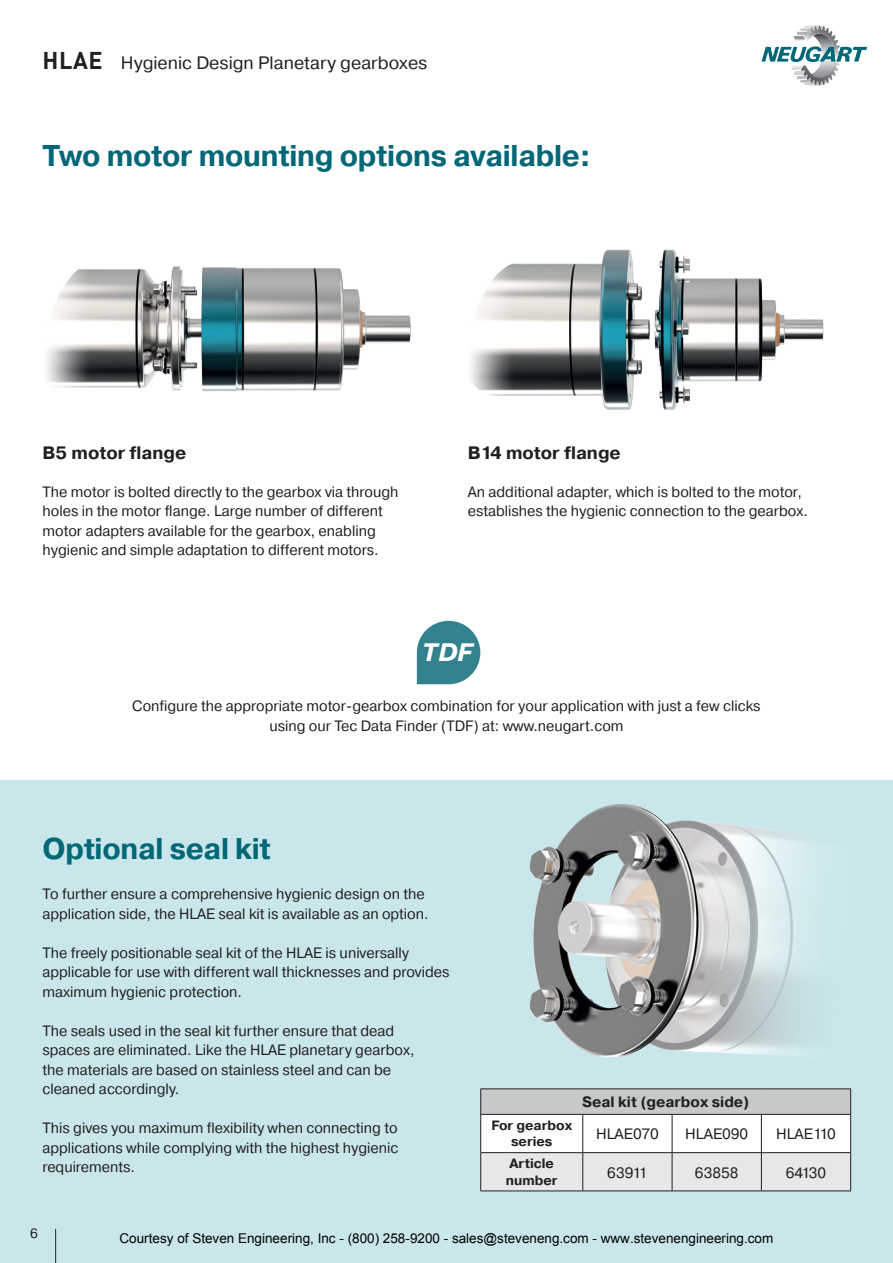
<style>
.page{position:relative;width:893px;height:1263px;background:#fff}
.page>*{position:absolute;margin:0;border:0;box-sizing:border-box;transform-origin:0 0}
.t1{font:700 30px "Pragmatica";letter-spacing:-.01em;color:#006777}
.t2{font:italic 700 25.35px "Pragmatica";color:#fff}
.t3{font:18px "Pragmatica";color:#231f20}
.t4{font:700 18px "Pragmatica";color:#231f20}
.t5{font:15px/19.5px "Pragmatica";color:#231f20}
._06Tab-normal{font:15px "Pragmatica";color:#231f20}
._04Tab-Headline{font:700 15px "Pragmatica";color:#231f20}
.t6{font:13.5px "Arial";color:#000}
._06Tab-normal-2{font:700 13.5px/16.2px "Pragmatica";color:#231f20;text-align:center}
.t7{font:13.5px "Pragmatica";color:#231f20}
.s1{font-family:"DIN Pro";font-weight:700;font-size:24px}
</style>
<div class="page">
<div style="left:0;top:780px;width:893px;height:483px;background:#c9e7ea"></div>
<img style="left:46px;top:266px;width:365px;height:126px">
<img style="left:529px;top:804px;width:323px;height:296px">
<img style="left:470px;top:249px;width:354px;height:161px">
<svg style="left:417px;top:621px;width:63px;height:63px"></svg>
<hr style="left:480px;top:1088px;width:103px;height:1px;background:#231f20">
<hr style="left:583px;top:1088px;width:89px;height:1px;background:#231f20">
<hr style="left:672px;top:1088px;width:89px;height:1px;background:#231f20">
<hr style="left:761px;top:1088px;width:90px;height:1px;background:#231f20">
<svg style="left:480px;top:1089px;width:371px;height:102px"></svg>
<hr style="left:480px;top:1114px;width:103px;height:1px;background:#231f20">
<hr style="left:583px;top:1114px;width:89px;height:1px;background:#231f20">
<hr style="left:672px;top:1114px;width:89px;height:1px;background:#231f20">
<hr style="left:761px;top:1114px;width:90px;height:1px;background:#231f20">
<hr style="left:480px;top:1114px;width:1px;height:38px;background:#231f20">
<hr style="left:582px;top:1114px;width:1px;height:38px;background:#231f20">
<hr style="left:672px;top:1114px;width:1px;height:38px;background:#231f20">
<hr style="left:761px;top:1114px;width:1px;height:38px;background:#231f20">
<hr style="left:850px;top:1114px;width:1px;height:38px;background:#231f20">
<hr style="left:480px;top:1152px;width:103px;height:1px;background:#231f20">
<hr style="left:480px;top:1153px;width:1px;height:38px;background:#231f20">
<hr style="left:583px;top:1152px;width:89px;height:1px;background:#231f20">
<hr style="left:582px;top:1153px;width:1px;height:38px;background:#231f20">
<hr style="left:672px;top:1152px;width:89px;height:1px;background:#231f20">
<hr style="left:672px;top:1153px;width:1px;height:38px;background:#231f20">
<hr style="left:761px;top:1152px;width:90px;height:1px;background:#231f20">
<hr style="left:761px;top:1153px;width:1px;height:38px;background:#231f20">
<hr style="left:850px;top:1153px;width:1px;height:38px;background:#231f20">
<hr style="left:480px;top:1191px;width:103px;height:1px;background:#231f20">
<hr style="left:583px;top:1191px;width:89px;height:1px;background:#231f20">
<hr style="left:672px;top:1191px;width:89px;height:1px;background:#231f20">
<hr style="left:761px;top:1191px;width:90px;height:1px;background:#231f20">
<svg style="left:761px;top:26px;width:106px;height:60px"></svg>
<hr style="left:55px;top:1229px;width:1px;height:34px;background:#231f20">
<p class="t3" style="left:43px;top:52px;width:386px"><span class="s1">HLAE</span> Hygienic Design Planetary gearboxes</p>
<p class="t1" style="left:43px;top:136px;width:550px">Two motor mounting options available:</p>
<p class="t4" style="left:43px;top:441px;width:145px">B5 motor flange</p>
<p class="t5" style="left:43px;top:482px;width:357px">The motor is bolted directly to the gearbox via through holes in the motor flange. Large number of different motor adapters available for the gearbox, enabling hygienic and simple adaptation to different motors.</p>
<p class="t4" style="left:468px;top:441px;width:155px">B14 motor flange</p>
<p class="t5" style="left:468px;top:482px;width:342px">An additional adapter, which is bolted to the motor, establishes the hygienic connection to the gearbox.</p>
<p class="t2" style="left:422px;top:637px;width:52px">T DF</p>
<p class="t5" style="left:132px;top:697px;width:630px">Configure the appropriate motor-gearbox combination for your application with just a few clicks</p>
<p class="t5" style="left:269px;top:716px;width:356px">using our Tec Data Finder (TDF) at: www.neugart.com</p>
<p class="t1" style="left:43px;top:829px;width:230px">Optional seal kit</p>
<p class="t5" style="left:43px;top:885px;width:388px">To further ensure a comprehensive hygienic design on the application side, the HLAE seal kit is available as an option.</p>
<p class="t5" style="left:43px;top:943px;width:408px">The freely positionable seal kit of the HLAE is universally applicable for use with different wall thicknesses and provides maximum hygienic protection.</p>
<p class="t5" style="left:43px;top:1021px;width:374px">The seals used in the seal kit further ensure that dead spaces are eliminated. Like the HLAE planetary gearbox, the materials are based on stainless steel and can be cleaned accordingly.</p>
<p class="t5" style="left:43px;top:1119px;width:357px;text-align:justify">This gives you maximum flexibility when connecting to applications while complying with the highest hygienic requirements.</p>
<p class="_04Tab-Headline" style="left:582px;top:1092px;width:169px">Seal kit (gearbox side)</p>
<p class="_06Tab-normal-2" style="left:491px;top:1117px;width:82px">For gearbox series</p>
<p class="_06Tab-normal" style="left:596px;top:1125px;width:64px">HLAE070</p>
<p class="_06Tab-normal" style="left:685px;top:1125px;width:65px">HLAE090</p>
<p class="_06Tab-normal" style="left:776px;top:1125px;width:61px">HLAE110</p>
<p class="_06Tab-normal-2" style="left:510px;top:1156px;width:46px">Article</p>
<p class="_06Tab-normal-2" style="left:506px;top:1172px;width:53px">number</p>
<p class="_06Tab-normal" style="left:607px;top:1163px;width:42px">63911</p>
<p class="_06Tab-normal" style="left:695px;top:1163px;width:45px">63858</p>
<p class="_06Tab-normal" style="left:786px;top:1163px;width:42px">64130</p>
<p class="t7" style="left:30px;top:1225px;width:9px">6</p>
<p class="t6" style="left:120px;top:1229px;width:655px">Courtesy of Steven Engineering, Inc - (800) 258-9200 - sales@steveneng.com - www.stevenengineering.com</p>
</div>
